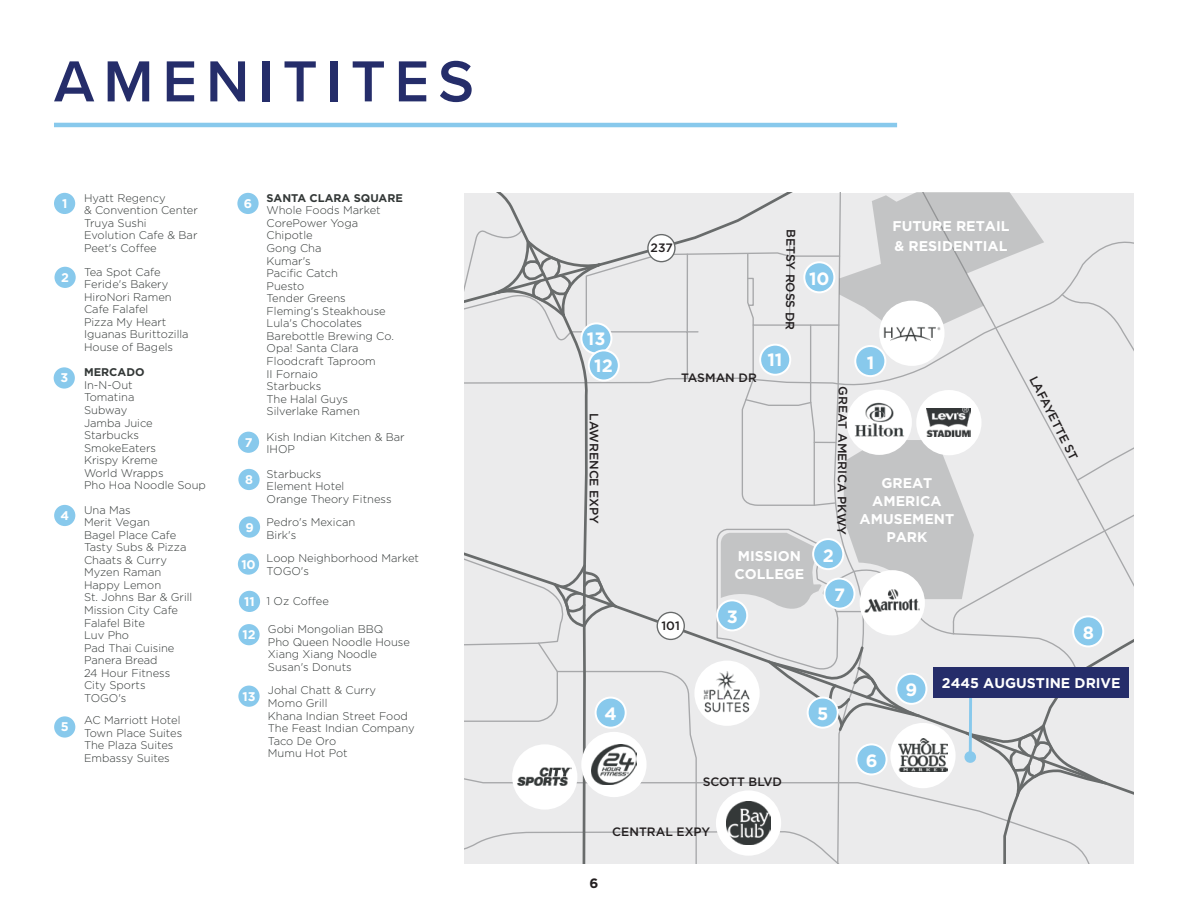
<style>
.page{position:relative;width:1188px;height:918px;background:#fff}
.page>*{position:absolute;margin:0;border:0;box-sizing:border-box;transform-origin:0 0}
.Page_Headline{font:600 60px "Proxima Nova";letter-spacing:.15em;color:#252d6a}
.bullet_points{font:700 17.85px "Gotham";color:#fff}
.bullet_points-2{font:700 14.1px "Gotham";color:#fff}
.t1{font:700 13.5px "Gotham";color:#231f20}
.bullet_points-3{font:700 12.6px "Gotham";color:#fff}
.t2{font:500 12.15px "Gotham";color:#231f20}
.t3{font:300 11.1px "Gotham";color:#333837}
.t4{font:700 11.1px "Gotham";color:#333837}
</style>
<div class="page">
<svg style="left:464px;top:193px;width:670px;height:671px;background:#dfe1e2"></svg>
<div style="left:934px;top:667px;width:195px;height:30px;background:#252d6a"></div>
<hr style="left:54px;top:123px;width:843px;height:4px;background:#88c9ec">
<div style="left:238px;top:624px;width:22px;height:21px;background:#88c9ec;border-radius:50%"></div>
<div style="left:54px;top:193px;width:21px;height:21px;background:#88c9ec;border-radius:50%"></div>
<div style="left:237px;top:193px;width:22px;height:21px;background:#88c9ec;border-radius:50%"></div>
<div style="left:238px;top:432px;width:21px;height:21px;background:#88c9ec;border-radius:50%"></div>
<div style="left:238px;top:469px;width:22px;height:21px;background:#88c9ec;border-radius:50%"></div>
<div style="left:239px;top:516px;width:21px;height:22px;background:#88c9ec;border-radius:50%"></div>
<div style="left:238px;top:553px;width:21px;height:22px;background:#88c9ec;border-radius:50%"></div>
<div style="left:239px;top:591px;width:21px;height:21px;background:#88c9ec;border-radius:50%"></div>
<div style="left:54px;top:267px;width:22px;height:21px;background:#88c9ec;border-radius:50%"></div>
<div style="left:54px;top:367px;width:21px;height:22px;background:#88c9ec;border-radius:50%"></div>
<div style="left:54px;top:505px;width:21px;height:21px;background:#88c9ec;border-radius:50%"></div>
<div style="left:54px;top:716px;width:21px;height:22px;background:#88c9ec;border-radius:50%"></div>
<div style="left:238px;top:686px;width:22px;height:21px;background:#88c9ec;border-radius:50%"></div>
<p class="Page_Headline" style="left:54px;top:37px;width:421px">AMENITITES</p>
<p class="t3" style="left:84px;top:191px;width:83px">Hyatt Regency</p>
<p class="t3" style="left:84px;top:203px;width:115px">&amp; Convention Center</p>
<p class="t3" style="left:84px;top:216px;width:64px">Truya Sushi</p>
<p class="t3" style="left:84px;top:229px;width:115px">Evolution Cafe &amp; Bar</p>
<p class="t3" style="left:84px;top:241px;width:74px">Peet's Coffee</p>
<p class="t3" style="left:84px;top:265px;width:78px">Tea Spot Cafe</p>
<p class="t3" style="left:84px;top:277px;width:86px">Feride's Bakery</p>
<p class="t3" style="left:84px;top:290px;width:89px">HiroNori Ramen</p>
<p class="t3" style="left:84px;top:302px;width:66px">Cafe Falafel</p>
<p class="t3" style="left:84px;top:315px;width:84px">Pizza My Heart</p>
<p class="t3" style="left:84px;top:328px;width:106px">Iguanas Burittozilla</p>
<p class="t3" style="left:84px;top:340px;width:91px">House of Bagels</p>
<p class="t4" style="left:84px;top:365px;width:62px">MERCADO</p>
<p class="t3" style="left:84px;top:378px;width:50px">In-N-Out</p>
<p class="t3" style="left:84px;top:390px;width:52px">Tomatina</p>
<p class="t3" style="left:84px;top:403px;width:45px">Subway</p>
<p class="t3" style="left:84px;top:416px;width:70px">Jamba Juice</p>
<p class="t3" style="left:84px;top:428px;width:56px">Starbucks</p>
<p class="t3" style="left:84px;top:441px;width:74px">SmokeEaters</p>
<p class="t3" style="left:84px;top:453px;width:75px">Krispy Kreme</p>
<p class="t3" style="left:84px;top:466px;width:81px">World Wrapps</p>
<p class="t3" style="left:84px;top:478px;width:123px">Pho Hoa Noodle Soup</p>
<p class="t3" style="left:84px;top:503px;width:48px">Una Mas</p>
<p class="t3" style="left:84px;top:515px;width:68px">Merit Vegan</p>
<p class="t3" style="left:84px;top:528px;width:94px">Bagel Place Cafe</p>
<p class="t3" style="left:84px;top:540px;width:104px">Tasty Subs &amp; Pizza</p>
<p class="t3" style="left:84px;top:553px;width:84px">Chaats &amp; Curry</p>
<p class="t3" style="left:84px;top:565px;width:79px">Myzen Raman</p>
<p class="t3" style="left:84px;top:578px;width:79px">Happy Lemon</p>
<p class="t3" style="left:84px;top:591px;width:110px">St. Johns Bar &amp; Grill</p>
<p class="t3" style="left:84px;top:603px;width:96px">Mission City Cafe</p>
<p class="t3" style="left:84px;top:616px;width:62px">Falafel Bite</p>
<p class="t3" style="left:84px;top:628px;width:47px">Luv Pho</p>
<p class="t3" style="left:84px;top:641px;width:92px">Pad Thai Cuisine</p>
<p class="t3" style="left:84px;top:653px;width:75px">Panera Bread</p>
<p class="t3" style="left:84px;top:666px;width:88px">24 Hour Fitness</p>
<p class="t3" style="left:84px;top:678px;width:63px">City Sports</p>
<p class="t3" style="left:84px;top:691px;width:44px">TOGO's</p>
<p class="t3" style="left:84px;top:713px;width:98px">AC Marriott Hotel</p>
<p class="t3" style="left:84px;top:726px;width:100px">Town Place Suites</p>
<p class="t3" style="left:84px;top:738px;width:91px">The Plaza Suites</p>
<p class="t3" style="left:84px;top:751px;width:87px">Embassy Suites</p>
<p class="bullet_points-3" style="left:62px;top:195px;width:7px">1</p>
<p class="bullet_points-3" style="left:244px;top:195px;width:10px">6</p>
<p class="bullet_points-3" style="left:61px;top:269px;width:9px">2</p>
<p class="bullet_points-3" style="left:60px;top:370px;width:9px">3</p>
<p class="bullet_points-3" style="left:245px;top:434px;width:9px">7</p>
<p class="bullet_points-3" style="left:245px;top:471px;width:9px">8</p>
<p class="bullet_points-3" style="left:245px;top:519px;width:10px">9</p>
<p class="bullet_points-3" style="left:241px;top:556px;width:16px">10</p>
<p class="bullet_points-3" style="left:244px;top:593px;width:12px">11</p>
<p class="bullet_points-3" style="left:60px;top:507px;width:10px">4</p>
<p class="bullet_points-3" style="left:243px;top:626px;width:15px">12</p>
<p class="bullet_points-3" style="left:243px;top:688px;width:15px">13</p>
<p class="bullet_points-3" style="left:61px;top:719px;width:9px">5</p>
<p class="t4" style="left:267px;top:190px;width:138px">SANTA CLARA SQUARE</p>
<p class="t3" style="left:267px;top:203px;width:116px">Whole Foods Market</p>
<p class="t3" style="left:267px;top:216px;width:93px">CorePower Yoga</p>
<p class="t3" style="left:267px;top:228px;width:48px">Chipotle</p>
<p class="t3" style="left:267px;top:241px;width:56px">Gong Cha</p>
<p class="t3" style="left:267px;top:254px;width:46px">Kumar's</p>
<p class="t3" style="left:267px;top:266px;width:73px">Pacific Catch</p>
<p class="t3" style="left:267px;top:279px;width:39px">Puesto</p>
<p class="t3" style="left:267px;top:291px;width:81px">Tender Greens</p>
<p class="t3" style="left:267px;top:304px;width:121px">Fleming's Steakhouse</p>
<p class="t3" style="left:267px;top:316px;width:97px">Lula's Chocolates</p>
<p class="t3" style="left:267px;top:329px;width:129px">Barebottle Brewing Co.</p>
<p class="t3" style="left:267px;top:342px;width:94px">Opa! Santa Clara</p>
<p class="t3" style="left:267px;top:354px;width:111px">Floodcraft Taproom</p>
<p class="t3" style="left:267px;top:367px;width:53px">II Fornaio</p>
<p class="t3" style="left:267px;top:379px;width:56px">Starbucks</p>
<p class="t3" style="left:267px;top:392px;width:83px">The Halal Guys</p>
<p class="t3" style="left:267px;top:404px;width:95px">Silverlake Ramen</p>
<p class="t3" style="left:267px;top:430px;width:140px">Kish Indian Kitchen &amp; Bar</p>
<p class="t3" style="left:267px;top:442px;width:30px">IHOP</p>
<p class="t3" style="left:267px;top:467px;width:56px">Starbucks</p>
<p class="t3" style="left:267px;top:479px;width:79px">Element Hotel</p>
<p class="t3" style="left:267px;top:492px;width:127px">Orange Theory Fitness</p>
<p class="t3" style="left:267px;top:515px;width:90px">Pedro's Mexican</p>
<p class="t3" style="left:267px;top:528px;width:31px">Birk's</p>
<p class="t3" style="left:267px;top:551px;width:154px">Loop Neighborhood Market</p>
<p class="t3" style="left:267px;top:564px;width:44px">TOGO's</p>
<p class="t3" style="left:267px;top:594px;width:64px">1 Oz Coffee</p>
<p class="t2" style="left:350px;top:557px;width:100px;rotate:105deg">FAIR OAKS AVE</p>
<p class="t3" style="left:268px;top:622px;width:117px">Gobi Mongolian BBQ</p>
<p class="t3" style="left:268px;top:635px;width:144px">Pho Queen Noodle House</p>
<p class="t3" style="left:268px;top:647px;width:111px">Xiang Xiang Noodle</p>
<p class="t3" style="left:268px;top:660px;width:85px">Susan's Donuts</p>
<p class="t3" style="left:268px;top:684px;width:110px">Johal Chatt &amp; Curry</p>
<p class="t3" style="left:268px;top:696px;width:61px">Momo Grill</p>
<p class="t3" style="left:268px;top:709px;width:141px">Khana Indian Street Food</p>
<p class="t3" style="left:268px;top:721px;width:148px">The Feast Indian Company</p>
<p class="t3" style="left:268px;top:734px;width:70px">Taco De Oro</p>
<p class="t3" style="left:268px;top:746px;width:81px">Mumu Hot Pot</p>
<p class="bullet_points" style="left:587px;top:327px;width:20px">13</p>
<p class="bullet_points" style="left:594px;top:354px;width:20px">12</p>
<p class="t2" style="left:602px;top:413px;width:112px;rotate:90deg">LAWRENCE EXPY</p>
<p class="t2" style="left:651px;top:240px;width:24px">237</p>
<p class="t2" style="left:799px;top:229px;width:102px;rotate:91deg">BETSY ROSS DR</p>
<p class="bullet_points" style="left:809px;top:266px;width:22px">10</p>
<p class="t2" style="left:681px;top:370px;width:77px">TASMAN DR</p>
<p class="bullet_points" style="left:767px;top:348px;width:17px">11</p>
<p class="bullet_points-2" style="left:738px;top:547px;width:64px">MISSION</p>
<p class="bullet_points-2" style="left:734px;top:565px;width:71px">COLLEGE</p>
<p class="t2" style="left:852px;top:387px;width:150px;rotate:91deg">GREAT AMERICA PKWY</p>
<p class="bullet_points" style="left:823px;top:543px;width:13px">2</p>
<p class="bullet_points" style="left:834px;top:583px;width:13px">7</p>
<p class="t2" style="left:661px;top:618px;width:20px">101</p>
<p class="bullet_points" style="left:727px;top:605px;width:13px">3</p>
<p class="bullet_points" style="left:605px;top:702px;width:14px">4</p>
<p class="bullet_points" style="left:817px;top:702px;width:13px">5</p>
<p class="bullet_points-2" style="left:892px;top:217px;width:119px">FUTURE RETAIL</p>
<p class="bullet_points-2" style="left:895px;top:237px;width:114px">&amp; RESIDENTIAL</p>
<p class="bullet_points" style="left:867px;top:350px;width:9px">1</p>
<p class="bullet_points-2" style="left:881px;top:474px;width:53px">GREAT</p>
<p class="bullet_points-2" style="left:872px;top:492px;width:71px">AMERICA</p>
<p class="bullet_points-2" style="left:860px;top:510px;width:96px">AMUSEMENT</p>
<p class="bullet_points-2" style="left:886px;top:528px;width:43px">PARK</p>
<p class="t2" style="left:1040px;top:373px;width:94px;rotate:63deg">LAFAYETTE ST</p>
<p class="bullet_points" style="left:906px;top:678px;width:13px">9</p>
<p class="bullet_points" style="left:1083px;top:621px;width:13px">8</p>
<p class="bullet_points-2" style="left:942px;top:673px;width:180px">2445 AUGUSTINE DRIVE</p>
<p class="t2" style="left:703px;top:774px;width:81px">SCOTT BLVD</p>
<p class="bullet_points" style="left:866px;top:749px;width:13px">6</p>
<p class="t2" style="left:612px;top:824px;width:99px">CENTRAL EXPY</p>
<p class="t1" style="left:590px;top:874px;width:10px">6</p>
</div>
